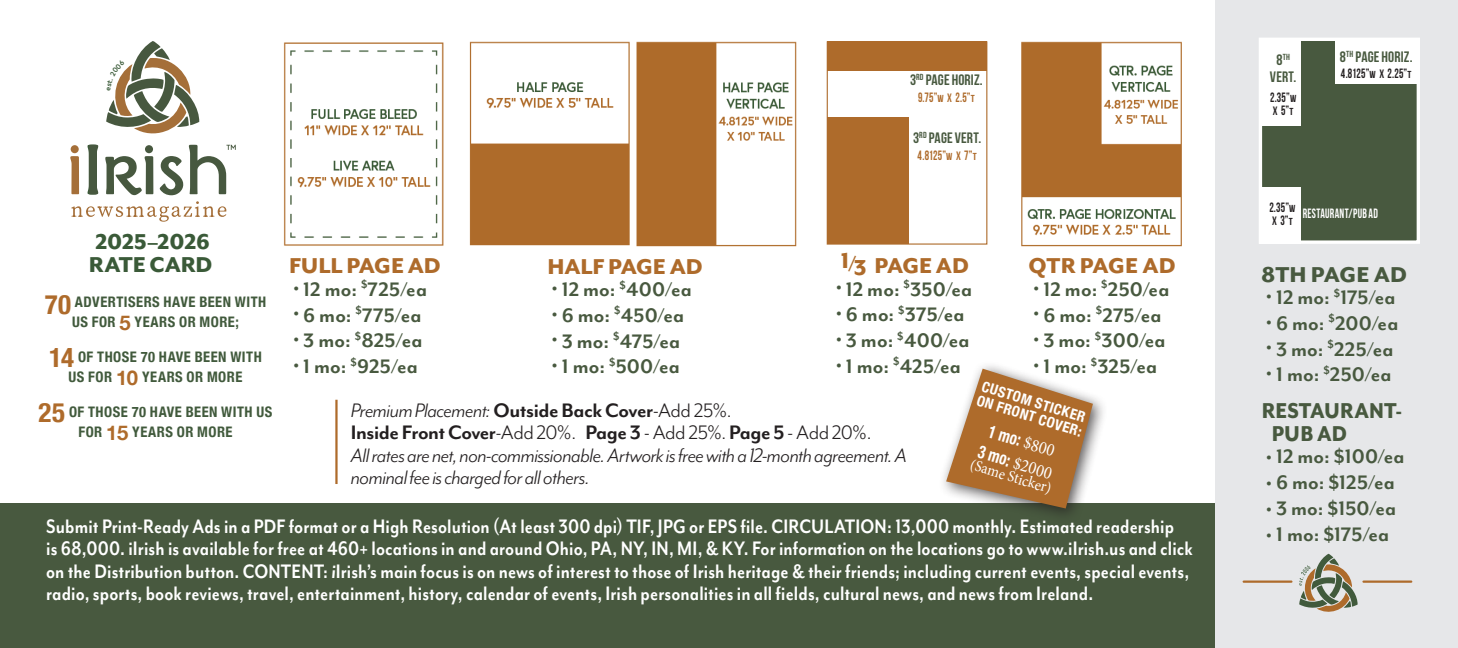
<style>
.page{position:relative;width:1458px;height:648px;background:#fff}
.page>*{position:absolute;margin:0;border:0;box-sizing:border-box;transform-origin:0 0}
.t1{font:800 24.75px "Mr Eaves Mod OT";letter-spacing:-.005em;color:#ae6b2b}
.t2{font:800 24.75px "Mr Eaves Mod OT";letter-spacing:-.01em;color:#3a5a38}
.t3{font:800 24.75px/22.5px "Mr Eaves Mod OT";letter-spacing:.005em;color:#48593f;scale:.9 1}
.t4{font:800 24.75px "Mr Eaves Mod OT";letter-spacing:.005em;color:#48593f}
.t5{font:700 22.5px "Mr Eaves Mod OT";letter-spacing:.005em;color:#fff;scale:.85 1}
.t6{font:700 22.5px "Mr Eaves Mod OT";letter-spacing:.005em;color:#48593f}
.t7{font:italic 22.5px/22.5px "Mr Eaves Mod OT";letter-spacing:-.02em;color:#231f20}
.t8{font:18px/22.5px "Minion Pro";color:#fff;scale:.92 1}
.t9{font:15.75px "Minion Pro";color:#fff;scale:.92 1}
.TAL_Dummy_Text{font:15.08px "Bebas Neue";letter-spacing:.01em;color:#48593f}
.t10{font:700 condensed 14.62px/20.2px "Helvetica Neue";letter-spacing:.035em;color:#415a3c;text-align:center}
.t11{font:700 condensed 14.62px/14.6px "Helvetica Neue";color:#fff}
.TAL_Dummy_Text-2{font:13.5px/13.5px "Bebas Neue";letter-spacing:.02em;color:#231f20;scale:.82 1}
.TAL_Dummy_Text-3{font:13.5px "Bebas Neue";letter-spacing:.005em;color:#ae6b2b;scale:.82 1}
.TAL_Dummy_Text-4{font:13.5px "Bebas Neue";letter-spacing:.03em;color:#fff;scale:.82 1}
.TAL_Dummy_Text-5{font:8.78px "Bebas Neue";color:#48593f}
.s1{font-size:10.12px}
.s2{font-size:12.15px}
.s3{font-size:24.97px}
.s4{font-size:27px;color:#ae6b2b}
.s5{font-stretch:normal;font-size:20.25px;color:#ae6b2b}
.s6{font-weight:700;font-style:normal}
.s7{font-style:normal}
.s8{font-family:"Helvetica Neue";font-weight:700;font-stretch:condensed}
.s9{font-size:15.08px}
</style>
<div class="page">
<div style="left:1215px;top:0;width:243px;height:648px;background:#e6e7e9"></div>
<div style="left:0;top:504px;width:1214px;height:144px;background:#48593f"></div>
<div style="left:1259px;top:38px;width:161px;height:206px;background:#48593f;border:3px solid #fff"></div>
<div style="left:1336px;top:41px;width:81px;height:43px;background:#fff"></div>
<div style="left:1262px;top:41px;width:39px;height:84px;background:#fff"></div>
<div style="left:1259px;top:187px;width:41px;height:57px;background:#fff"></div>
<hr style="left:1364px;top:581px;width:47px;height:2px;background:#ae6b2b">
<hr style="left:1244px;top:581px;width:47px;height:2px;background:#ae6b2b">
<svg style="left:1299px;top:554px;width:59px;height:58px"></svg>
<hr style="left:335px;top:400px;width:3px;height:84px;background:#ae6b2b">
<img style="left:283px;top:42px;width:161px;height:204px">
<svg style="left:71px;top:201px;width:155px;height:21px"></svg>
<svg style="left:88px;top:145px;width:10px;height:49px"></svg>
<svg style="left:160px;top:156px;width:23px;height:39px"></svg>
<svg style="left:70px;top:156px;width:9px;height:38px"></svg>
<div style="left:71px;top:145px;width:8px;height:8px;background:#a56f39;border-radius:50%"></div>
<svg style="left:105px;top:156px;width:48px;height:39px"></svg>
<div style="left:145px;top:145px;width:8px;height:8px;background:#47583f;border-radius:50%"></div>
<svg style="left:189px;top:145px;width:47px;height:49px"></svg>
<img style="left:469px;top:41px;width:161px;height:205px">
<img style="left:636px;top:41px;width:161px;height:206px">
<img style="left:1022px;top:41px;width:160px;height:206px">
<div style="left:827px;top:41px;width:160px;height:204px;border:1px solid #ae6b2b"></div>
<div style="left:827px;top:117px;width:81px;height:127px;background:#ae6b2b"></div>
<div style="left:827px;top:41px;width:159px;height:30px;background:#ae6b2b"></div>
<div style="left:938px;top:361px;width:170px;height:163px;background:#231f20;opacity:.75"></div>
<svg style="left:946px;top:369px;width:147px;height:140px"></svg>
<svg style="left:106px;top:41px;width:94px;height:93px"></svg>
<p class="TAL_Dummy_Text" style="left:910px;top:71px;width:74px">3<sup>RD</sup> PAGE HORIZ.</p>
<p class="TAL_Dummy_Text-3" style="left:918px;top:90px;width:71px">9.75”<span class="s1">W</span> <span class="s2">X</span> 2.5”<span class="s1">T</span></p>
<p class="TAL_Dummy_Text" style="left:913px;top:130px;width:70px">3<sup>RD</sup> PAGE VERT.</p>
<p class="TAL_Dummy_Text-3" style="left:918px;top:148px;width:74px">4.8125”<span class="s1">W</span> <span class="s2">X</span> 7”<span class="s1">T</span></p>
<p class="t2" style="left:95px;top:228px;width:116px">2025–2026</p>
<p class="t2" style="left:89px;top:251px;width:125px">RATE CARD</p>
<p class="t1" style="left:841px;top:252px;width:130px"><sup>1</sup>/<span class="s3">3</span> PAGE AD</p>
<p class="t6" style="left:836px;top:277px;width:138px">• 12 mo: <sup>$</sup>350/ea</p>
<p class="t6" style="left:836px;top:302px;width:130px">• 6 mo: <sup>$</sup>375/ea</p>
<p class="t6" style="left:836px;top:328px;width:135px">• 3 mo: <sup>$</sup>400/ea</p>
<p class="t6" style="left:836px;top:354px;width:127px">• 1 mo: <sup>$</sup>425/ea</p>
<p class="t1" style="left:1029px;top:253px;width:149px">QTR PAGE AD</p>
<p class="t6" style="left:1033px;top:277px;width:138px">• 12 mo: <sup>$</sup>250/ea</p>
<p class="t6" style="left:1033px;top:303px;width:130px">• 6 mo: <sup>$</sup>275/ea</p>
<p class="t6" style="left:1033px;top:328px;width:134px">• 3 mo: <sup>$</sup>300/ea</p>
<p class="t6" style="left:1033px;top:354px;width:125px">• 1 mo: <sup>$</sup>325/ea</p>
<p class="t1" style="left:289px;top:253px;width:153px">FULL PAGE AD</p>
<p class="t6" style="left:293px;top:277px;width:135px">• 12 mo: <sup>$</sup>725/ea</p>
<p class="t6" style="left:293px;top:303px;width:130px">• 6 mo: <sup>$</sup>775/ea</p>
<p class="t6" style="left:293px;top:328px;width:131px">• 3 mo: <sup>$</sup>825/ea</p>
<p class="t6" style="left:293px;top:354px;width:126px">• 1 mo: <sup>$</sup>925/ea</p>
<p class="t1" style="left:548px;top:253px;width:157px">HALF PAGE AD</p>
<p class="t6" style="left:552px;top:277px;width:142px">• 12 mo: <sup>$</sup>400/ea</p>
<p class="t6" style="left:552px;top:303px;width:134px">• 6 mo: <sup>$</sup>450/ea</p>
<p class="t6" style="left:552px;top:329px;width:130px">• 3 mo: <sup>$</sup>475/ea</p>
<p class="t6" style="left:552px;top:354px;width:130px">• 1 mo: <sup>$</sup>500/ea</p>
<p class="t10" style="left:45px;top:291px;width:223px"><span class="s4">70</span> ADVERTISERS HAVE BEEN WITH<br>US FOR <span class="s5">5</span> YEARS OR MORE;</p>
<p class="t10" style="left:49px;top:346px;width:214px"><span class="s4">14</span> OF THOSE 70 HAVE BEEN WITH<br>US FOR <span class="s5">10</span> YEARS OR MORE</p>
<p class="t10" style="left:39px;top:401px;width:235px"><span class="s4">25</span> OF THOSE 70 HAVE BEEN WITH US<br>FOR <span class="s5">15</span> YEARS OR MORE</p>
<p class="t7" style="left:351px;top:399px;width:558px">Premium Placement:<span class="s6">Outside Back Cover</span><span class="s7">-Add 25%.<br></span><span class="s6">Inside Front Cover</span><span class="s7">-Add 20%.</span> <span class="s6">Page 3</span> <span class="s7">- Add 25%.</span> <span class="s6">Page 5</span> <span class="s7">- Add 20%.<br></span>All rates are net, non-commissionable. Artwork is free with a 12-month agreement. A nominal fee is charged for all others.</p>
<p class="t11" style="left:984px;top:378px;width:111px;rotate:17deg">CUSTOM STICKER<br>ON FRONT COVER:</p>
<p class="t8" style="left:988px;top:419px;width:85px;rotate:17deg"><span class="s8">1 mo:</span> $800<br><span class="s8">3 mo:</span> $2000</p>
<p class="t9" style="left:974px;top:454px;width:93px;rotate:17deg">(Same Sticker)</p>
<p class="t5" style="left:46px;top:514px;width:1329px">Submit Print-Ready Ads in a PDF format or a High Resolution (At least 300 dpi) TIF, JPG or EPS file. CIRCULATION: 13,000 monthly. Estimated readership</p>
<p class="t5" style="left:46px;top:536px;width:1351px">is 68,000. iIrish is available for free at 460+ locations in and around Ohio, PA, NY, IN, MI, &amp; KY. For information on the locations go to www.iIrish.us and click</p>
<p class="t5" style="left:46px;top:559px;width:1346px">on the Distribution button. CONTENT: iIrish’s main focus is on news of interest to those of Irish heritage &amp; their friends; including current events, special events,</p>
<p class="t5" style="left:46px;top:581px;width:1233px">radio, sports, book reviews, travel, entertainment, history, calendar of events, Irish personalities in all fields, cultural news, and news from Ireland.</p>
<p class="TAL_Dummy_Text-5" style="left:1276px;top:52px;width:15px"><span class="s9">8</span>TH</p>
<p class="TAL_Dummy_Text" style="left:1270px;top:68px;width:28px">VERT.</p>
<p class="TAL_Dummy_Text-2" style="left:1270px;top:90px;width:33px">2.35”<span class="s1">W<br></span><span class="s2">X</span> 5”<span class="s1">T</span></p>
<p class="TAL_Dummy_Text" style="left:1340px;top:48px;width:74px">8<sup>TH</sup> PAGE HORIZ.</p>
<p class="TAL_Dummy_Text-2" style="left:1341px;top:67px;width:87px">4.8125”<span class="s1">W</span> <span class="s2">X</span> 2.25”<span class="s1">T</span></p>
<p class="TAL_Dummy_Text-2" style="left:1269px;top:200px;width:33px">2.35”<span class="s1">W<br></span><span class="s2">X</span> 3”<span class="s1">T</span></p>
<p class="TAL_Dummy_Text-4" style="left:1303px;top:206px;width:93px">RESTAURANT/PUB AD</p>
<p class="t4" style="left:1261px;top:261px;width:147px">8TH PAGE AD</p>
<p class="t6" style="left:1266px;top:285px;width:131px">• 12 mo: <sup>$</sup>175/ea</p>
<p class="t6" style="left:1266px;top:311px;width:134px">• 6 mo: <sup>$</sup>200/ea</p>
<p class="t6" style="left:1266px;top:337px;width:129px">• 3 mo: <sup>$</sup>225/ea</p>
<p class="t6" style="left:1266px;top:362px;width:127px">• 1 mo: <sup>$</sup>250/ea</p>
<p class="t3" style="left:1272px;top:400px;width:146px;text-indent:-10px">RESTAURANT-<br>PUB AD</p>
<p class="t6" style="left:1266px;top:445px;width:140px">• 12 mo: $100/ea</p>
<p class="t6" style="left:1266px;top:470px;width:130px">• 6 mo: $125/ea</p>
<p class="t6" style="left:1266px;top:496px;width:132px">• 3 mo: $150/ea</p>
<p class="t6" style="left:1266px;top:522px;width:125px">• 1 mo: $175/ea</p>
</div>
